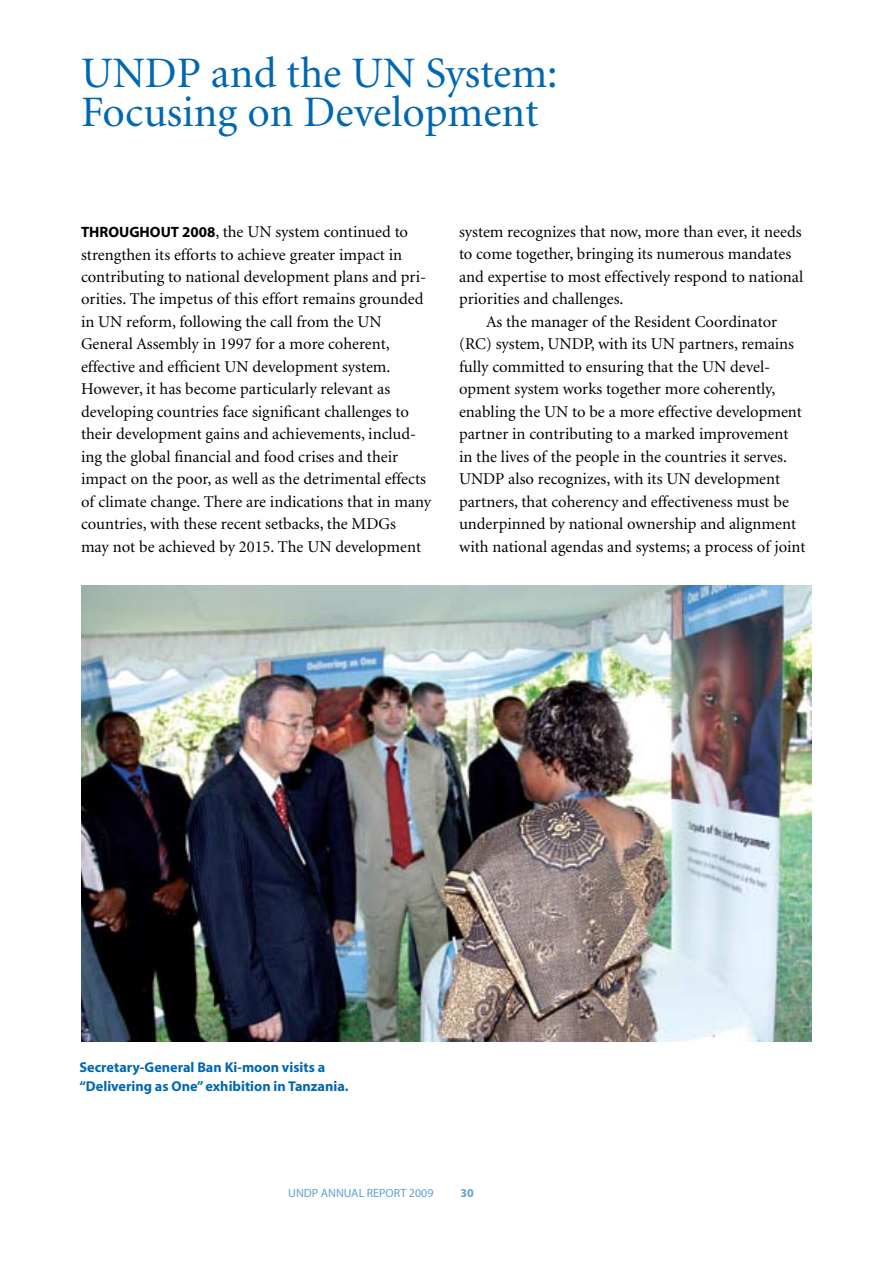
<style>
.page{position:relative;width:893px;height:1263px;background:#fff}
.page>*{position:absolute;margin:0;border:0;box-sizing:border-box;transform-origin:0 0}
.t1{font:43.5px/39px "Minion";color:#0067b1}
.t2{font:16.5px/22.5px "Minion";color:#000}
.t3{font:700 15px "Myriad";color:#000}
.t4{font:700 14.25px/19.5px "Myriad";color:#0067b1}
.t5{font:12px "Myriad";color:#62a1d7}
.t6{font:700 12px "Myriad";color:#62a1d7}
.s1{font-family:"Myriad";font-weight:700;font-size:15px}
</style>
<div class="page">
<img style="left:81px;top:585px;width:731px;height:456px">
<h1 class="t1" style="left:81px;top:55px;width:478px">UNDP and the UN System:<br>Focusing on Development</h1>
<p class="t2" style="left:81px;top:221px;width:352px;text-indent:90px"><span class="s1">t 2008</span>, the UN system continued to strengthen its efforts to achieve greater impact in contributing to national development plans and pri&shy;orities. The impetus of this effort remains grounded in UN reform, following the call from the UN General Assembly in 1997 for a more coherent, effective and efficient UN development system.<br>However, it has become particularly relevant as developing countries face significant challenges to their development gains and achievements, includ&shy;ing the global financial and food crises and their impact on the poor, as well as the detrimental effects of climate change. There are indications that in many countries, with these recent setbacks, the MDGs<br>may not be achieved by 2015. The UN development</p>
<p class="t2" style="left:459px;top:221px;width:344px">system recognizes that now, more than ever, it needs</p>
<p class="t3" style="left:81px;top:224px;width:11px">Throughou</p>
<p class="t2" style="left:459px;top:243px;width:334px">to come together, bringing its numerous mandates</p>
<p class="t2" style="left:459px;top:266px;width:346px">and expertise to most effectively respond to national</p>
<p class="t2" style="left:459px;top:288px;width:166px">priorities and challenges.</p>
<p class="t2" style="left:486px;top:311px;width:293px">As the manager of the Resident Coordinator</p>
<p class="t2" style="left:459px;top:333px;width:337px">(RC) system, UNDP, with its UN partners, remains</p>
<p class="t2" style="left:459px;top:356px;width:313px">fully committed to ensuring that the UN devel-</p>
<p class="t2" style="left:459px;top:378px;width:318px">opment system works together more coherently,</p>
<p class="t2" style="left:459px;top:401px;width:344px">enabling the UN to be a more effective development</p>
<p class="t2" style="left:459px;top:423px;width:331px">partner in contributing to a marked improvement</p>
<p class="t2" style="left:459px;top:446px;width:329px">in the lives of the people in the countries it serves.</p>
<p class="t2" style="left:459px;top:468px;width:323px">UNDP also recognizes, with its UN development</p>
<p class="t2" style="left:459px;top:491px;width:331px">partners, that coherency and effectiveness must be</p>
<p class="t2" style="left:459px;top:513px;width:339px">underpinned by national ownership and alignment</p>
<p class="t2" style="left:459px;top:536px;width:348px">with national agendas and systems; a process of joint</p>
<p class="t4" style="left:80px;top:1058px;width:271px">Secretary-General Ban Ki-moon visits a “Delivering as One” exhibition in Tanzania.</p>
<p class="t5" style="left:288px;top:1187px;width:9px">UNDP</p>
<p class="t5" style="left:321px;top:1187px;width:9px">ANNUA</p>
<p class="t5" style="left:359px;top:1187px;width:76px">L REPORT 2009</p>
<p class="t6" style="left:461px;top:1187px;width:15px">30</p>
</div>
